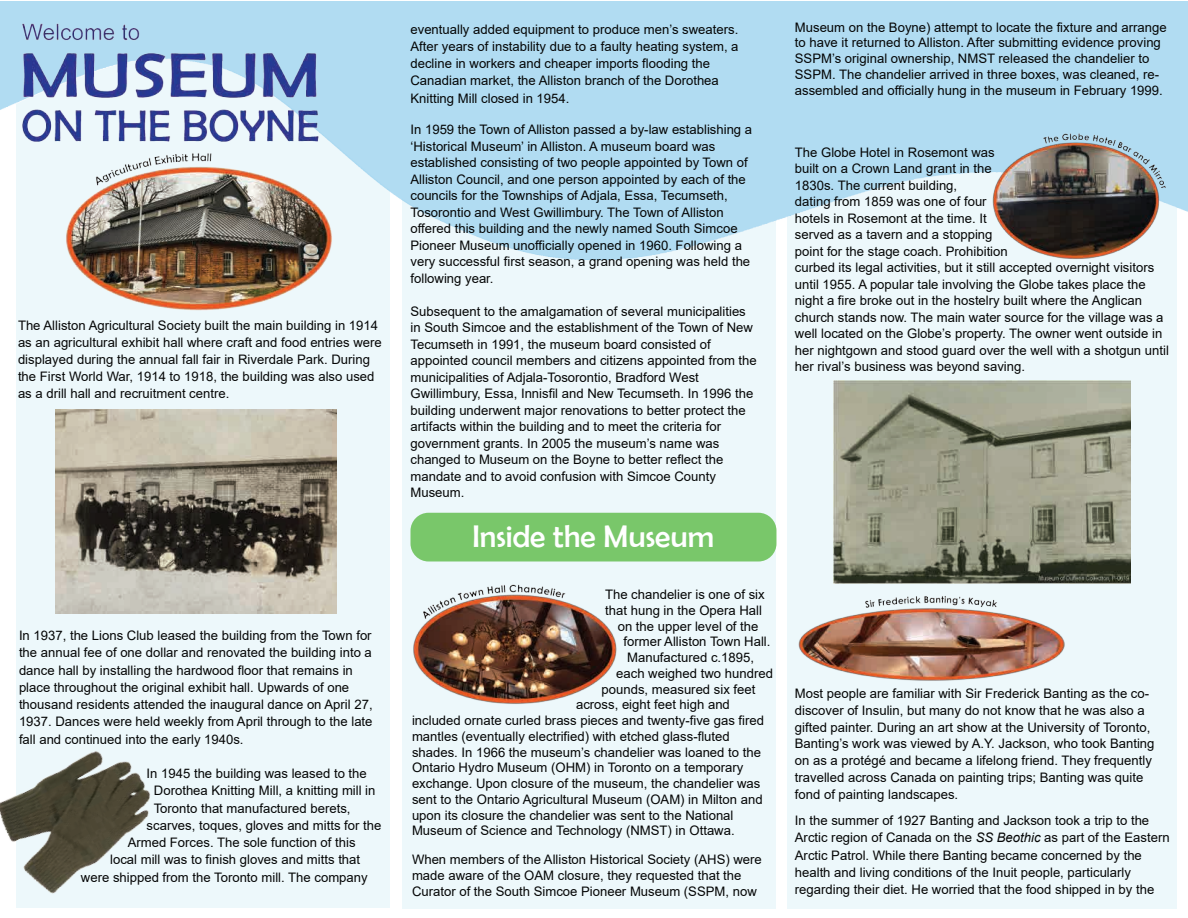
<style>
.page{position:relative;width:1188px;height:918px;background:#fff}
.page>*{position:absolute;margin:0;border:0;box-sizing:border-box;transform-origin:0 0}
.t1{font:31.5px "Berlin Sans FB";color:#fff}
.t2{font:13.05px/16.5px "Arial";color:#040505}
.t3{font:13.05px/17px "Arial";color:#050606}
.s1{font-style:italic}
</style>
<div class="page">
<div style="left:16px;top:14px;width:373px;height:894px;background:#edf8fb"></div>
<div style="left:402px;top:15px;width:373px;height:894px;background:#edf8fb"></div>
<div style="left:788px;top:15px;width:390px;height:894px;background:#edf8fb"></div>
<img style="left:0;top:2px;width:1188px;height:327px">
<img style="left:15px;top:15px;width:310px;height:133px">
<img style="left:56px;top:409px;width:281px;height:204px">
<img style="left:0;top:751px;width:150px;height:143px">
<div style="left:411px;top:513px;width:365px;height:48px;background:#79c76a;border-radius:18px"></div>
<img style="left:413px;top:584px;width:204px;height:120px">
<img style="left:980px;top:112px;width:192px;height:154px">
<img style="left:834px;top:381px;width:297px;height:203px">
<img style="left:798px;top:596px;width:267px;height:85px">
<img style="left:64px;top:150px;width:268px;height:170px">
<p class="t3" style="left:18px;top:317px;width:365px">The Alliston Agricultural Society built the main building in 1914 as an agricultural exhibit hall where craft and food entries were displayed during the annual fall fair in Riverdale Park. During the First World War, 1914 to 1918, the building was also used as a drill hall and recruitment centre.</p>
<p class="t2" style="left:19px;top:627px;width:355px;line-height:17.2px">In 1937, the Lions Club leased the building from the Town for the annual fee of one dollar and renovated the building into a dance hall by installing the hardwood floor that remains in place throughout the original exhibit hall. Upwards of one thousand residents attended the inaugural dance on April 27, 1937. Dances were held weekly from April through to the late fall and continued into the early 1940s.</p>
<p class="t2" style="left:147px;top:765px;width:222px">In 1945 the building was leased to the</p>
<p class="t2" style="left:154px;top:782px;width:223px">Dorothea Knitting Mill, a knitting mill in</p>
<p class="t2" style="left:154px;top:800px;width:198px">Toronto that manufactured berets,</p>
<p class="t2" style="left:147px;top:817px;width:236px">scarves, toques, gloves and mitts for the</p>
<p class="t2" style="left:128px;top:834px;width:229px">Armed Forces. The sole function of this</p>
<p class="t2" style="left:110px;top:851px;width:252px">local mill was to finish gloves and mitts that</p>
<p class="t2" style="left:81px;top:869px;width:288px">were shipped from the Toronto mill. The company</p>
<p class="t2" style="left:410px;top:20px;width:330px;line-height:17.2px">eventually added equipment to produce men’s sweaters.<br>After years of instability due to a faulty heating system, a decline in workers and cheaper imports flooding the Canadian market, the Alliston branch of the Dorothea Knitting Mill closed in 1954.</p>
<p class="t2" style="left:410px;top:121px;width:343px">In 1959 the Town of Alliston passed a by-law establishing a ‘Historical Museum’ in Alliston. A museum board was established consisting of two people appointed by Town of Alliston Council, and one person appointed by each of the councils for the Townships of Adjala, Essa, Tecumseth, Tosorontio and West Gwillimbury. The Town of Alliston offered this building and the newly named South Simcoe Pioneer Museum unofficially opened in 1960. Following a very successful first season, a grand opening was held the following year.</p>
<p class="t2" style="left:410px;top:303px;width:348px">Subsequent to the amalgamation of several municipalities in South Simcoe and the establishment of the Town of New Tecumseth in 1991, the museum board consisted of appointed council members and citizens appointed from the municipalities of Adjala-Tosorontio, Bradford West Gwillimbury, Essa, Innisfil and New Tecumseth. In 1996 the building underwent major renovations to better protect the artifacts within the building and to meet the criteria for government grants. In 2005 the museum’s name was changed to Museum on the Boyne to better reflect the mandate and to avoid confusion with Simcoe County Museum.</p>
<h1 class="t1" style="left:473px;top:518px;width:243px">Inside the Museum</h1>
<p class="t2" style="left:605px;top:586px;width:161px">The chandelier is one of six</p>
<p class="t2" style="left:605px;top:602px;width:158px">that hung in the Opera Hall</p>
<p class="t2" style="left:618px;top:618px;width:142px">on the upper level of the</p>
<p class="t2" style="left:624px;top:634px;width:149px">former Alliston Town Hall.</p>
<p class="t2" style="left:627px;top:649px;width:128px">Manufactured c.1895,</p>
<p class="t2" style="left:616px;top:665px;width:158px">each weighed two hundred</p>
<p class="t2" style="left:602px;top:681px;width:155px">pounds, measured six feet</p>
<p class="t2" style="left:576px;top:697px;width:155px">across, eight feet high and</p>
<p class="t2" style="left:412px;top:712px;width:354px">included ornate curled brass pieces and twenty-five gas fired</p>
<p class="t2" style="left:412px;top:728px;width:319px">mantles (eventually electrified) with etched glass-fluted</p>
<p class="t2" style="left:412px;top:744px;width:351px">shades. In 1966 the museum’s chandelier was loaned to the</p>
<p class="t2" style="left:412px;top:760px;width:333px">Ontario Hydro Museum (OHM) in Toronto on a temporary</p>
<p class="t2" style="left:412px;top:775px;width:350px">exchange. Upon closure of the museum, the chandelier was</p>
<p class="t2" style="left:412px;top:791px;width:352px">sent to the Ontario Agricultural Museum (OAM) in Milton and</p>
<p class="t2" style="left:412px;top:807px;width:323px">upon its closure the chandelier was sent to the National</p>
<p class="t2" style="left:412px;top:823px;width:324px">Museum of Science and Technology (NMST) in Ottawa.</p>
<p class="t2" style="left:412px;top:851px;width:351px;line-height:15.8px">When members of the Alliston Historical Society (AHS) were made aware of the OAM closure, they requested that the<br>Curator of the South Simcoe Pioneer Museum (SSPM, now</p>
<p class="t2" style="left:795px;top:19px;width:373px;line-height:15.8px">Museum on the Boyne) attempt to locate the fixture and arrange to have it returned to Alliston. After submitting evidence proving SSPM’s original ownership, NMST released the chandelier to SSPM. The chandelier arrived in three boxes, was cleaned, re&shy;assembled and officially hung in the museum in February 1999.</p>
<p class="t2" style="left:795px;top:144px;width:376px">The Globe Hotel in Rosemont was<br>built on a Crown Land grant in the<br>1830s. The current building,<br>dating from 1859 was one of four<br>hotels in Rosemont at the time. It<br>served as a tavern and a stopping<br>point for the stage coach. Prohibition<br>curbed its legal activities, but it still accepted overnight visitors until 1955. A popular tale involving the Globe takes place the night a fire broke out in the hostelry built where the Anglican church stands now. The main water source for the village was a well located on the Globe’s property. The owner went outside in her nightgown and stood guard over the well with a shotgun until her rival’s business was beyond saving.</p>
<p class="t2" style="left:795px;top:685px;width:361px">Most people are familiar with Sir Frederick Banting as the co&shy;discover of Insulin, but many do not know that he was also a gifted painter. During an art show at the University of Toronto, Banting’s work was viewed by A.Y. Jackson, who took Banting on as a protégé and became a lifelong friend. They frequently travelled across Canada on painting trips; Banting was quite fond of painting landscapes.</p>
<p class="t2" style="left:795px;top:812px;width:376px;line-height:17.2px">In the summer of 1927 Banting and Jackson took a trip to the Arctic region of Canada on the <span class="s1">SS Beothic</span> as part of the Eastern Arctic Patrol. While there Banting became concerned by the health and living conditions of the Inuit people, particularly regarding their diet. He worried that the food shipped in by the</p>
</div>
